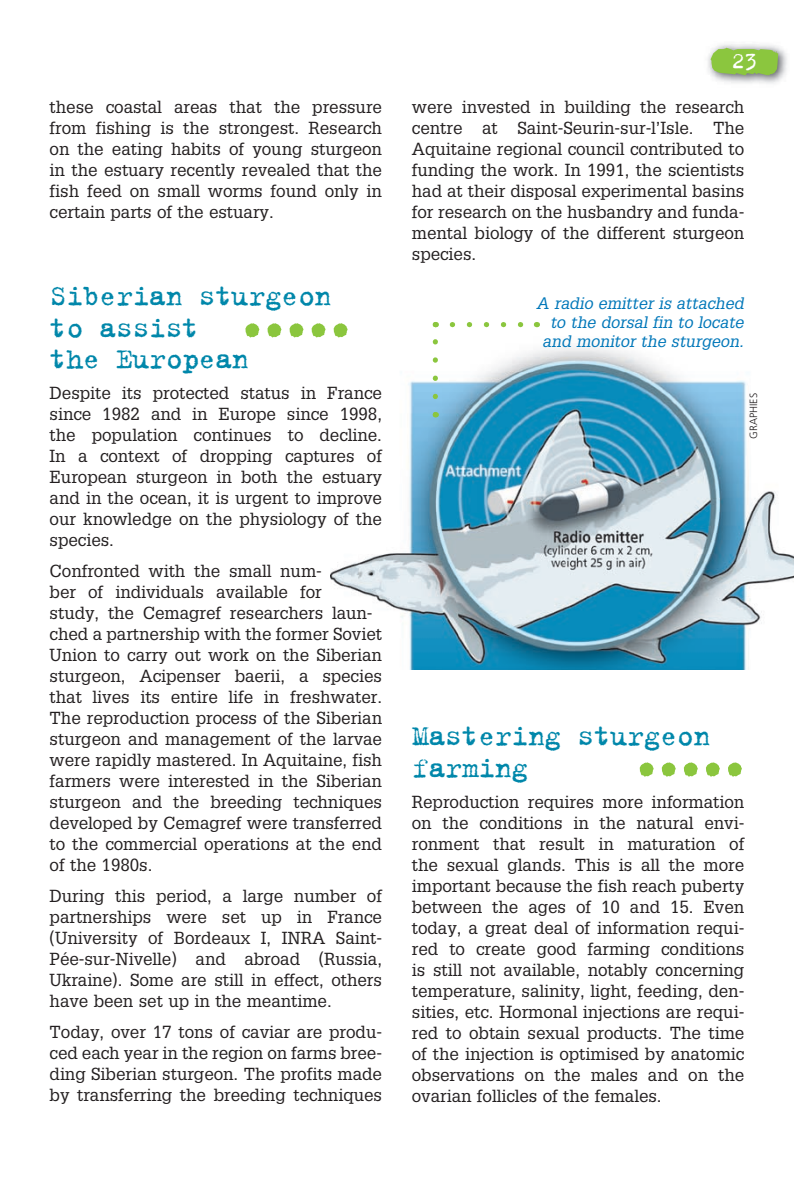
<style>
.page{position:relative;width:794px;height:1191px;background:#fff}
.page>*{position:absolute;margin:0;border:0;box-sizing:border-box;transform-origin:0 0}
.t1{font:63px "Trixie";color:#8bc63e}
.t2{font:31.5px/31.5px "Trixie";letter-spacing:-.025em;color:#0087aa}
.t3{font:24.5px "Trixie";color:#fff}
.t4{font:18.38px/21px "Glytus";letter-spacing:-.005em;color:#231f20;text-align:justify}
.t5{font:italic 17.5px/19.2px "Glytus";letter-spacing:-.005em;color:#0077b9;text-align:right}
.t6{font:300 10.5px "Frutiger";color:#231f20}
</style>
<div class="page">
<img style="left:330px;top:341px;width:464px;height:328px">
<img style="left:707px;top:44px;width:80px;height:40px">
<svg style="left:710px;top:48px;width:68px;height:27px;background:#93c552"></svg>
<svg style="left:433px;top:322px;width:104px;height:95px"></svg>
<p class="t4" style="left:50px;top:96px;width:334px">these coastal areas that the pressure from fishing is the strongest. Research on the eating habits of young sturgeon in the estuary recently revealed that the fish feed on small worms found only in certain parts of the estuary.</p>
<h2 class="t2" style="left:50px;top:279px;width:283px">Siberian sturgeon to assist<br>the European</h2>
<p class="t4" style="left:50px;top:383px;width:334px">Despite its protected status in France since 1982 and in Europe since 1998, the population continues to decline.<br>In a context of dropping captures of European sturgeon in both the estuary and in the ocean, it is urgent to improve our knowledge on the physiology of the species.</p>
<p class="t4" style="left:50px;top:561px;width:334px;text-align:left">Confronted with the small num-<br>ber of individuals available for<br>study, the Cemagref researchers laun&shy;ched a partnership with the former Soviet Union to carry out work on the Siberian sturgeon, Acipenser baerii, a species that lives its entire life in freshwater.<br>The reproduction process of the Siberian sturgeon and management of the larvae were rapidly mastered. In Aquitaine, fish farmers were interested in the Siberian sturgeon and the breeding techniques developed by Cemagref were transferred to the commercial operations at the end of the 1980s.</p>
<p class="t4" style="left:50px;top:885px;width:334px">During this period, a large number of partnerships were set up in France (University of Bordeaux I, INRA Saint-Pée-sur-Nivelle) and abroad (Russia, Ukraine). Some are still in effect, others have been set up in the meantime.</p>
<p class="t4" style="left:50px;top:1021px;width:334px">Today, over 17 tons of caviar are produ&shy;ced each year in the region on farms bree&shy;ding Siberian sturgeon. The profits made by transferring the breeding techniques</p>
<h1 class="t1" style="left:236px;top:277px;width:124px">.....</h1>
<h3 class="t3" style="left:731px;top:45px;width:28px">23</h3>
<p class="t4" style="left:412px;top:96px;width:334px">were invested in building the research centre at Saint-Seurin-sur-l’Isle. The Aquitaine regional council contributed to funding the work. In 1991, the scientists had at their disposal experimental basins for research on the husbandry and funda&shy;mental biology of the different sturgeon species.</p>
<p class="t5" style="left:537px;top:293px;width:209px">A radio emitter is attached to the dorsal fin to locate and monitor the sturgeon.</p>
<p class="t6" style="left:747px;top:438px;width:47px;rotate:-90deg">GRAPHIES</p>
<h2 class="t2" style="left:412px;top:719px;width:300px">Mastering sturgeon farming</h2>
<p class="t4" style="left:412px;top:791px;width:334px">Reproduction requires more information on the conditions in the natural envi&shy;ronment that result in maturation of the sexual glands. This is all the more important because the fish reach puberty between the ages of 10 and 15. Even today, a great deal of information requi&shy;red to create good farming conditions is still not available, notably concerning temperature, salinity, light, feeding, den&shy;sities, etc. Hormonal injections are requi&shy;red to obtain sexual products. The time of the injection is optimised by anatomic observations on the males and on the ovarian follicles of the females.</p>
<h1 class="t1" style="left:630px;top:716px;width:124px">.....</h1>
</div>
